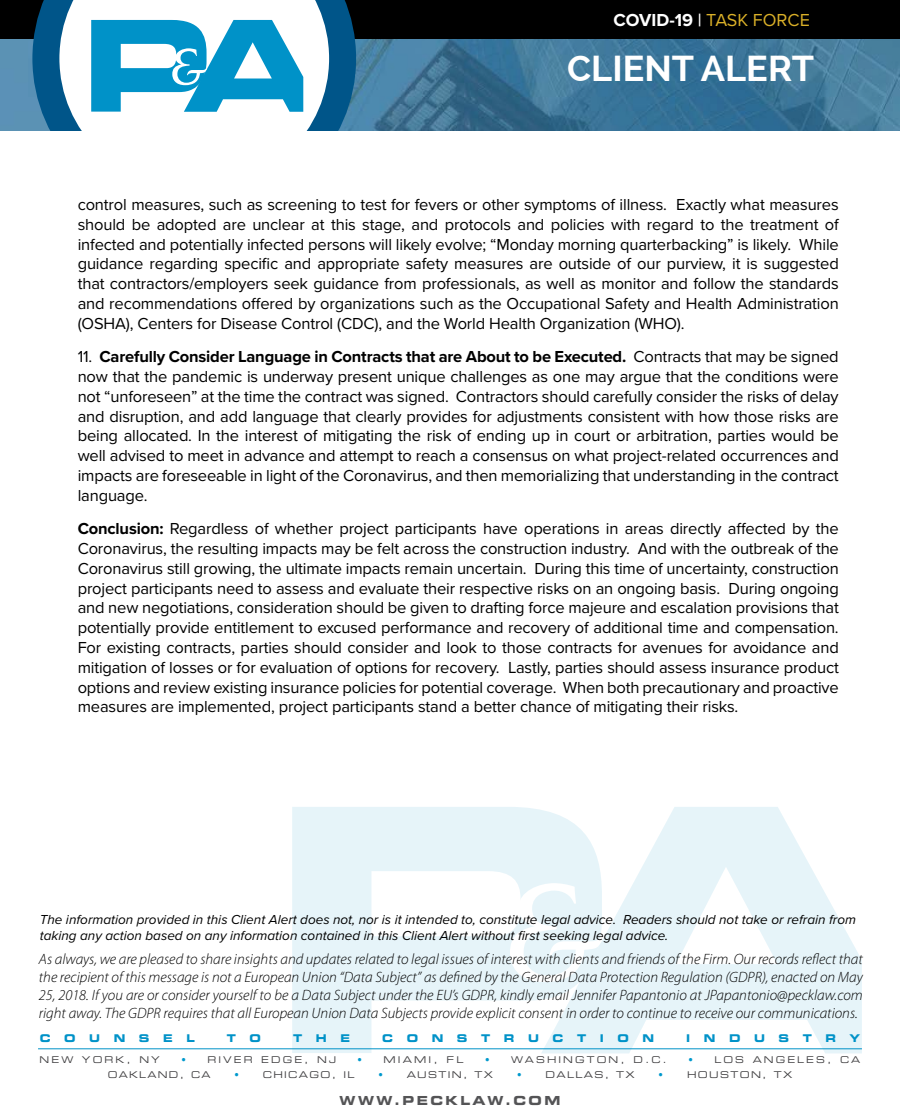
<style>
.page{position:relative;width:900px;height:1118px;background:#fff}
.page>*{position:absolute;margin:0;border:0;box-sizing:border-box;transform-origin:0 0}
.t1{font:700 36px "Raleway";color:#fff}
.t2{font:18px "Proxima Nova";color:#dab028}
.t3{font:16.5px/19.8px "Proxima Nova";letter-spacing:-.01em;color:#000;text-align:justify}
.t4{font:italic 300 15px/18px "Myriad Pro";color:#000;text-align:justify}
.t5{font:italic 13.5px/16.2px "Proxima Nova";color:#000}
.t6{font:12.45px "Eurostile Bold Extended Two";letter-spacing:.2em;color:#545456;scale:.96 1}
.t7{font:10.65px "Eurostile Bold Extended Two";color:#0092c8;scale:.96 1}
.t8{font:9.3px "Eurostile LT Std Ex 2";letter-spacing:.235em;color:#414042;scale:.96 1}
.t9{font:9.3px "Eurostile LT Std Ex 2";letter-spacing:.145em;color:#414042}
.t10{font:9.3px "Eurostile LT Std Ex 2";letter-spacing:.145em;color:#414042;scale:.96 1}
.t11{font:9.3px "Eurostile LT Std Ex 2";letter-spacing:.235em;color:#414042}
.t12{font:9.3px "Eurostile LT Std Ex 2";color:#0099cd;scale:.96 1}
.s1{font-weight:700;color:#fff}
.s2{font-weight:600;color:#fff}
.s3{font-weight:700}
.s4{color:#0099cd}
</style>
<div class="page">
<svg style="left:292px;top:807px;width:249px;height:246px;fill:#e6f4f9"></svg>
<svg style="left:541px;top:807px;width:321px;height:246px;fill:#e6f4f9"></svg>
<svg style="left:510px;top:883px;width:94px;height:99px"></svg>
<hr style="left:38px;top:1048px;width:824px;height:1px;background:#0092c8">
<img style="left:0;top:38px;width:900px;height:93px">
<div style="left:0;top:0;width:900px;height:38px;background:#000"></div>
<svg style="left:32px;top:0;width:324px;height:131px"></svg>
<svg style="left:91px;top:20px;width:212px;height:92px"></svg>
<p class="t2" style="left:614px;top:9px;width:198px"><span class="s1">COVID-19</span> <span class="s2">|</span> TASK FORCE</p>
<h1 class="t1" style="left:567px;top:47px;width:248px">CLIENT ALERT</h1>
<p class="t3" style="left:78px;top:195px;width:763px">control measures, such as screening to test for fevers or other symptoms of illness. Exactly what measures should be adopted are unclear at this stage, and protocols and policies with regard to the treatment of infected and potentially infected persons will likely evolve; “Monday morning quarterbacking” is likely. While guidance regarding specific and appropriate safety measures are outside of our purview, it is suggested that contractors/employers seek guidance from professionals, as well as monitor and follow the standards and recommendations offered by organizations such as the Occupational Safety and Health Administration (OSHA), Centers for Disease Control (CDC), and the World Health Organization (WHO).</p>
<p class="t3" style="left:78px;top:347px;width:763px">11. <span class="s3">Carefully Consider Language in Contracts that are About to be Executed.</span> Contracts that may be signed now that the pandemic is underway present unique challenges as one may argue that the conditions were not “unforeseen” at the time the contract was signed. Contractors should carefully consider the risks of delay and disruption, and add language that clearly provides for adjustments consistent with how those risks are being allocated. In the interest of mitigating the risk of ending up in court or arbitration, parties would be well advised to meet in advance and attempt to reach a consensus on what project-related occurrences and impacts are foreseeable in light of the Coronavirus, and then memorializing that understanding in the contract language.</p>
<p class="t3" style="left:78px;top:519px;width:763px"><span class="s3">Conclusion:</span> Regardless of whether project participants have operations in areas directly affected by the Coronavirus, the resulting impacts may be felt across the construction industry. And with the outbreak of the Coronavirus still growing, the ultimate impacts remain uncertain. During this time of uncertainty, construction project participants need to assess and evaluate their respective risks on an ongoing basis. During ongoing and new negotiations, consideration should be given to drafting force majeure and escalation provisions that potentially provide entitlement to excused performance and recovery of additional time and compensation.<br>For existing contracts, parties should consider and look to those contracts for avenues for avoidance and mitigation of losses or for evaluation of options for recovery. Lastly, parties should assess insurance product options and review existing insurance policies for potential coverage. When both precautionary and proactive measures are implemented, project participants stand a better chance of mitigating their risks.</p>
<p class="t5" style="left:40px;top:911px;width:818px">The information provided in this Client Alert does not, nor is it intended to, constitute legal advice. Readers should not take or refrain from taking any action based on any information contained in this Client Alert without first seeking legal advice.</p>
<p class="t4" style="left:39px;top:950px;width:825px">As always, we are pleased to share insights and updates related to legal issues of interest with clients and friends of the Firm. Our records reflect that the recipient of this message is not a European Union “Data Subject” as defined by the General Data Protection Regulation (GDPR), enacted on May 25, 2018. If you are or consider yourself to be a Data Subject under the EU’s GDPR, kindly email Jennifer Papantonio at JPapantonio@pecklaw.com right away. The GDPR requires that all European Union Data Subjects provide explicit consent in order to continue to receive our communications.</p>
<p class="t7" style="left:40px;top:1030px;width:13px">C</p>
<p class="t7" style="left:64px;top:1030px;width:13px">O</p>
<p class="t7" style="left:89px;top:1030px;width:13px">U</p>
<p class="t7" style="left:114px;top:1030px;width:14px">N</p>
<p class="t7" style="left:139px;top:1030px;width:13px">S</p>
<p class="t7" style="left:163px;top:1030px;width:12px">E</p>
<p class="t7" style="left:186px;top:1030px;width:10px">L</p>
<p class="t7" style="left:227px;top:1030px;width:11px">T</p>
<p class="t7" style="left:250px;top:1030px;width:13px">O</p>
<p class="t7" style="left:293px;top:1030px;width:11px">T</p>
<p class="t7" style="left:316px;top:1030px;width:13px">H</p>
<p class="t7" style="left:340px;top:1030px;width:12px">E</p>
<p class="t7" style="left:382px;top:1030px;width:13px">C</p>
<p class="t7" style="left:407px;top:1030px;width:13px">O</p>
<p class="t7" style="left:432px;top:1030px;width:14px">N</p>
<p class="t7" style="left:457px;top:1030px;width:13px">S</p>
<p class="t7" style="left:481px;top:1030px;width:11px">T</p>
<p class="t7" style="left:504px;top:1030px;width:13px">R</p>
<p class="t7" style="left:528px;top:1030px;width:13px">U</p>
<p class="t7" style="left:553px;top:1030px;width:13px">C</p>
<p class="t7" style="left:577px;top:1030px;width:11px">T</p>
<p class="t7" style="left:600px;top:1030px;width:6px">I</p>
<p class="t7" style="left:617px;top:1030px;width:13px">O</p>
<p class="t7" style="left:642px;top:1030px;width:14px">N</p>
<p class="t7" style="left:686px;top:1030px;width:6px">I</p>
<p class="t7" style="left:704px;top:1030px;width:14px">N</p>
<p class="t7" style="left:729px;top:1030px;width:13px">D</p>
<p class="t7" style="left:754px;top:1030px;width:13px">U</p>
<p class="t7" style="left:779px;top:1030px;width:13px">S</p>
<p class="t7" style="left:803px;top:1030px;width:11px">T</p>
<p class="t7" style="left:825px;top:1030px;width:13px">R</p>
<p class="t7" style="left:849px;top:1030px;width:13px">Y</p>
<p class="t8" style="left:40px;top:1053px;width:127px">NEW YORK, NY</p>
<p class="t8" style="left:181px;top:1053px;width:163px"><span class="s4">•</span> RIVER EDGE, NJ</p>
<p class="t11" style="left:358px;top:1053px;width:107px"><span class="s4">•</span> MIAMI, FL</p>
<p class="t8" style="left:485px;top:1053px;width:191px"><span class="s4">•</span> WASHINGTON, D.C.</p>
<p class="t8" style="left:688px;top:1053px;width:181px"><span class="s4">•</span> LOS ANGELES, CA</p>
<p class="t10" style="left:108px;top:1068px;width:109px">OAKLAND, CA</p>
<p class="t12" style="left:234px;top:1068px;width:6px">•</p>
<p class="t9" style="left:263px;top:1068px;width:93px">CHICAGO, IL</p>
<p class="t12" style="left:378px;top:1068px;width:6px">•</p>
<p class="t9" style="left:407px;top:1068px;width:88px">AUSTIN, TX</p>
<p class="t12" style="left:517px;top:1068px;width:6px">•</p>
<p class="t9" style="left:545px;top:1068px;width:91px">DALLAS, TX</p>
<p class="t12" style="left:659px;top:1068px;width:6px">•</p>
<p class="t9" style="left:687px;top:1068px;width:107px">HOUSTON, TX</p>
<p class="t6" style="left:340px;top:1091px;width:231px">WWW.PECKLAW.COM</p>
</div>
